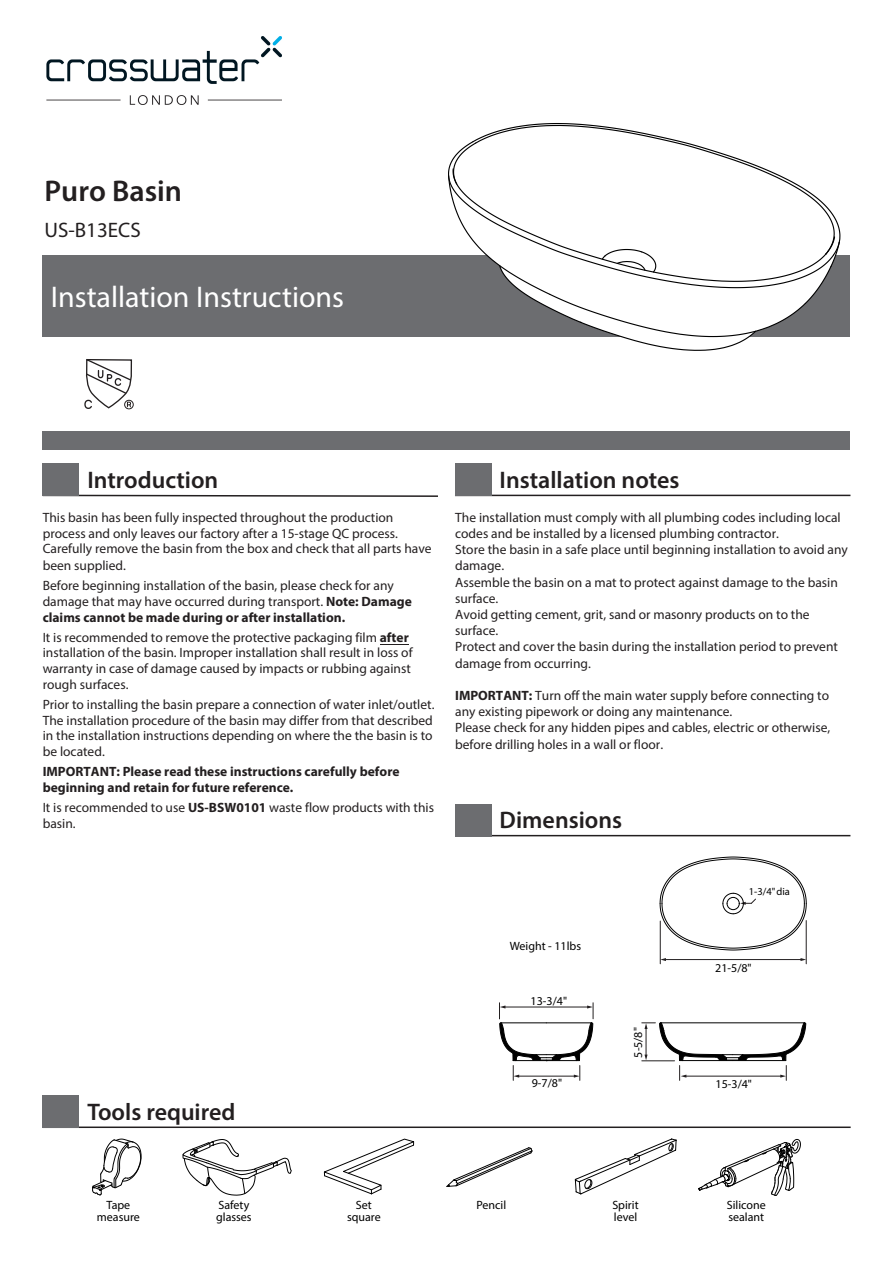
<style>
.page{position:relative;width:893px;height:1263px;background:#fff}
.page>*{position:absolute;margin:0;border:0;box-sizing:border-box;transform-origin:0 0}
.t1{font:30px "Myriad Pro";color:#fff}
.t2{font:600 30px "Myriad Pro";color:#231f20}
.t3{font:600 24px "Myriad Pro";color:#231f20}
.t4{font:21px "Myriad Pro";color:#231f20}
.t5{font:13.5px/16.2px "Myriad Pro";color:#231f20}
.t6{font:700 13.5px/15.8px "Myriad Pro";color:#231f20}
.t7{font:12px/12px "Myriad Pro";color:#000}
.t8{font:10.5px "Myriad Pro";color:#000}
.s1{font-weight:700}
</style>
<div class="page">
<div style="left:43px;top:431px;width:807px;height:18px;background:#6c6d70"></div>
<div style="left:43px;top:255px;width:807px;height:81px;background:#6c6d70"></div>
<div style="left:124px;top:400px;width:10px;height:9px;border:1px solid #231f20;border-radius:50%"></div>
<svg style="left:84px;top:359px;width:49px;height:51px"></svg>
<svg style="left:475px;top:124px;width:201px;height:16px"></svg>
<svg style="left:447px;top:140px;width:394px;height:211px"></svg>
<hr style="left:665px;top:959px;width:136px;height:1px;background:#231f20">
<svg style="left:661px;top:958px;width:5px;height:3px"></svg>
<svg style="left:800px;top:958px;width:6px;height:3px"></svg>
<hr style="left:660px;top:921px;width:1px;height:43px;background:#231f20">
<hr style="left:806px;top:920px;width:1px;height:44px;background:#231f20">
<svg style="left:659px;top:856px;width:148px;height:95px"></svg>
<svg style="left:642px;top:1022px;width:164px;height:58px"></svg>
<svg style="left:499px;top:1003px;width:95px;height:77px"></svg>
<svg style="left:182px;top:1139px;width:110px;height:57px"></svg>
<svg style="left:323px;top:1138px;width:92px;height:57px"></svg>
<svg style="left:574px;top:1138px;width:103px;height:57px"></svg>
<svg style="left:92px;top:1138px;width:50px;height:58px"></svg>
<svg style="left:446px;top:1147px;width:87px;height:40px"></svg>
<svg style="left:698px;top:1139px;width:103px;height:57px"></svg>
<hr style="left:455px;top:495px;width:395px;height:1px;background:#231f20">
<div style="left:455px;top:464px;width:36px;height:32px;background:#6c6d70"></div>
<hr style="left:455px;top:835px;width:395px;height:1px;background:#231f20">
<div style="left:455px;top:804px;width:36px;height:32px;background:#6c6d70"></div>
<svg style="left:42px;top:494px;width:396px;height:3px"></svg>
<div style="left:43px;top:464px;width:36px;height:32px;background:#6c6d70"></div>
<svg style="left:380px;top:644px;width:29px;height:1px"></svg>
<hr style="left:43px;top:1126px;width:808px;height:2px;background:#231f20">
<div style="left:43px;top:1096px;width:36px;height:32px;background:#6c6d70"></div>
<img style="left:46px;top:36px;width:236px;height:69px">
<h1 class="t2" style="left:45px;top:171px;width:139px">Puro Basin</h1>
<h3 class="t4" style="left:45px;top:217px;width:98px">US-B13ECS</h3>
<h1 class="t1" style="left:51px;top:278px;width:295px">Installation Instructions</h1>
<h2 class="t3" style="left:87px;top:465px;width:132px">Introduction</h2>
<p class="t5" style="left:43px;top:509px;width:390px">This basin has been fully inspected throughout the production process and only leaves our factory after a 15-stage QC process.<br>Carefully remove the basin from the box and check that all parts have been supplied.</p>
<p class="t5" style="left:43px;top:577px;width:371px;line-height:15.8px">Before beginning installation of the basin, please check for any damage that may have occurred during transport. <span class="s1">Note: Damage claims cannot be made during or after installation.</span></p>
<p class="t5" style="left:43px;top:629px;width:371px;line-height:15.8px">It is recommended to remove the protective packaging film <span class="s1">after </span>installation of the basin. Improper installation shall result in loss of warranty in case of damage caused by impacts or rubbing against rough surfaces.</p>
<p class="t5" style="left:43px;top:696px;width:393px;line-height:15.8px">Prior to installing the basin prepare a connection of water inlet/outlet.<br>The installation procedure of the basin may differ from that described in the installation instructions depending on where the the basin is to be located.</p>
<p class="t6" style="left:43px;top:763px;width:358px">IMPORTANT: Please read these instructions carefully before beginning and retain for future reference.</p>
<p class="t5" style="left:43px;top:799px;width:393px;line-height:15.8px">It is recommended to use <span class="s1">US-BSW0101</span> waste flow products with this basin.</p>
<h2 class="t3" style="left:500px;top:465px;width:181px">Installation notes</h2>
<p class="t5" style="left:455px;top:509px;width:394px">The installation must comply with all plumbing codes including local codes and be installed by a licensed plumbing contractor.<br>Store the basin in a safe place until beginning installation to avoid any damage.<br>Assemble the basin on a mat to protect against damage to the basin surface.<br>Avoid getting cement, grit, sand or masonry products on to the surface.<br>Protect and cover the basin during the installation period to prevent damage from occurring.</p>
<p class="t5" style="left:455px;top:687px;width:377px"><span class="s1">IMPORTANT:</span> Turn off the main water supply before connecting to any existing pipework or doing any maintenance.<br>Please check for any hidden pipes and cables, electric or otherwise, before drilling holes in a wall or floor.</p>
<h2 class="t3" style="left:500px;top:805px;width:124px">Dimensions</h2>
<h2 class="t3" style="left:87px;top:1097px;width:150px">Tools required</h2>
<p class="t7" style="left:510px;top:940px;width:73px">Weight - 11lbs</p>
<p class="t7" style="left:531px;top:995px;width:38px">13-3/4"</p>
<p class="t7" style="left:532px;top:1077px;width:32px">9-7/8"</p>
<p class="t7" style="left:632px;top:1058px;width:32px;rotate:-90deg">5-5/8"</p>
<p class="t8" style="left:749px;top:885px;width:43px">1-3/4" dia</p>
<p class="t7" style="left:715px;top:962px;width:38px">21-5/8"</p>
<p class="t7" style="left:715px;top:1078px;width:38px">15-3/4"</p>
<p class="t7" style="left:97px;top:1199px;width:44px;text-align:center">Tape measure</p>
<p class="t7" style="left:216px;top:1199px;width:37px">Safety glasses</p>
<p class="t7" style="left:347px;top:1199px;width:35px;text-align:center">Set square</p>
<p class="t7" style="left:476px;top:1199px;width:31px">Pencil</p>
<p class="t7" style="left:612px;top:1199px;width:28px">Spirit level</p>
<p class="t7" style="left:727px;top:1199px;width:40px">Silicone sealant</p>
</div>
